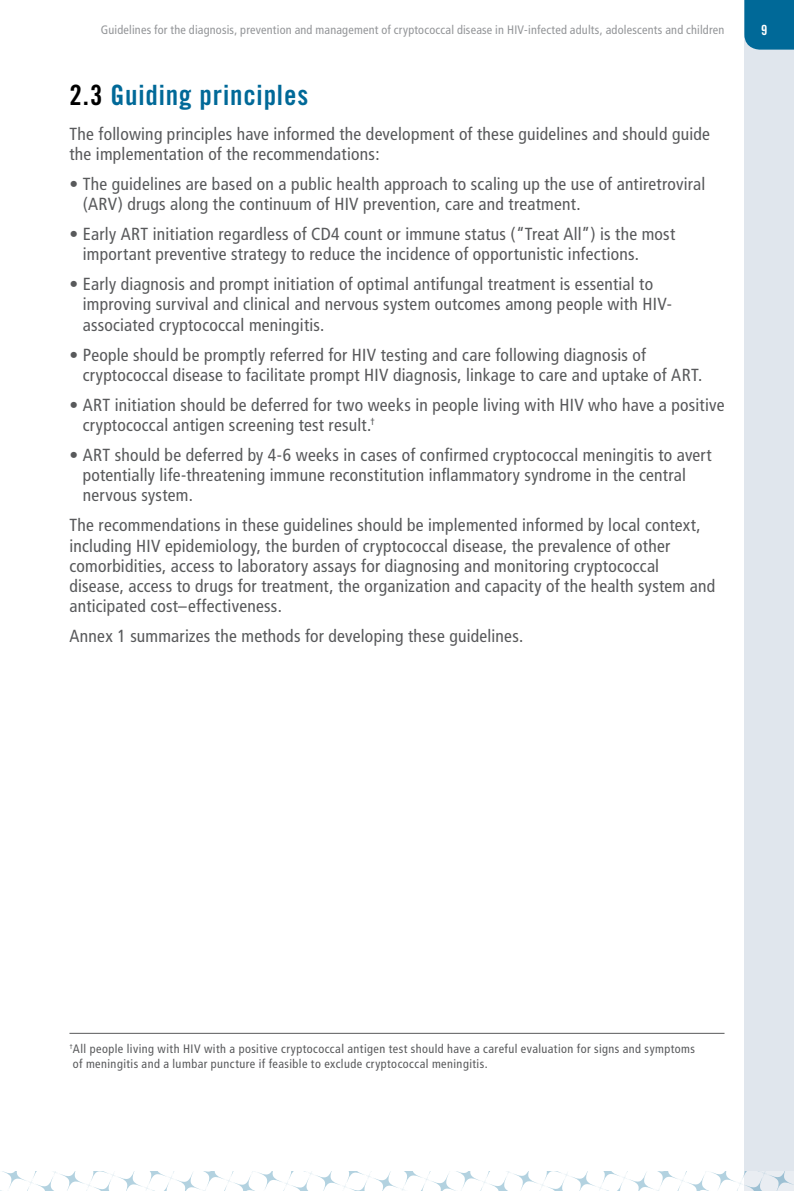
<style>
.page{position:relative;width:794px;height:1191px;background:#fff}
.page>*{position:absolute;margin:0;border:0;box-sizing:border-box;transform-origin:0 0}
.t1{font:28px "Trade Gothic Bold Cond Twenty";letter-spacing:.03em;color:#006998}
.t2{font:condensed 17.5px/20.1px "Frutiger";letter-spacing:.015em;color:#58595b}
.t3{font:14px "Trade Gothic Bold Cond Twenty";color:#fff}
.t4{font:condensed 12.25px/14.9px "Frutiger";letter-spacing:.035em;color:#58595b}
.t5{font:condensed 12.25px "Frutiger";letter-spacing:.015em;color:#939598}
.s1{color:#000}
</style>
<div class="page">
<div style="left:744px;top:0;width:50px;height:1191px;background:#e0e6ed"></div>
<div style="left:744px;top:0;width:50px;height:50px;background:#006998"></div>
<svg style="left:0;top:1171px;width:791px;height:20px"></svg>
<hr style="left:69px;top:1033px;width:655px;height:1px;background:#58595b">
<p class="t5" style="left:101px;top:23px;width:625px">Guidelines for the diagnosis, prevention and management of cryptococcal disease in HIV-infected adults, adolescents and children</p>
<p class="t3" style="left:761px;top:22px;width:8px">9</p>
<h1 class="t1" style="left:69px;top:78px;width:240px"><span class="s1">2.3</span> Guiding principles</h1>
<p class="t2" style="left:69px;top:124px;width:642px">The following principles have informed the development of these guidelines and should guide the implementation of the recommendations:</p>
<p class="t2" style="left:83px;top:174px;width:624px;text-indent:-13px">• The guidelines are based on a public health approach to scaling up the use of antiretroviral (ARV) drugs along the continuum of HIV prevention, care and treatment.</p>
<p class="t2" style="left:83px;top:224px;width:594px;text-indent:-13px">• Early ART initiation regardless of CD4 count or immune status (“Treat All”) is the most important preventive strategy to reduce the incidence of opportunistic infections.</p>
<p class="t2" style="left:83px;top:274px;width:590px;text-indent:-13px">• Early diagnosis and prompt initiation of optimal antifungal treatment is essential to improving survival and clinical and nervous system outcomes among people with HIV&shy;associated cryptococcal meningitis.</p>
<p class="t2" style="left:83px;top:345px;width:621px;text-indent:-13px">• People should be promptly referred for HIV testing and care following diagnosis of cryptococcal disease to facilitate prompt HIV diagnosis, linkage to care and uptake of ART.</p>
<p class="t2" style="left:83px;top:395px;width:643px;text-indent:-13px">• ART initiation should be deferred for two weeks in people living with HIV who have a positive cryptococcal antigen screening test result.<sup>†</sup></p>
<p class="t2" style="left:83px;top:445px;width:630px;text-indent:-13px">• ART should be deferred by 4-6 weeks in cases of confirmed cryptococcal meningitis to avert potentially life-threatening immune reconstitution inflammatory syndrome in the central nervous system.</p>
<p class="t2" style="left:69px;top:515px;width:647px">The recommendations in these guidelines should be implemented informed by local context, including HIV epidemiology, the burden of cryptococcal disease, the prevalence of other comorbidities, access to laboratory assays for diagnosing and monitoring cryptococcal disease, access to drugs for treatment, the organization and capacity of the health system and anticipated cost–effectiveness.</p>
<p class="t2" style="left:69px;top:626px;width:455px">Annex 1 summarizes the methods for developing these guidelines.</p>
<p class="t4" style="left:69px;top:1041px;width:627px"><sup>†</sup>All people living with HIV with a positive cryptococcal antigen test should have a careful evaluation for signs and symptoms of meningitis and a lumbar puncture if feasible to exclude cryptococcal meningitis.</p>
</div>
